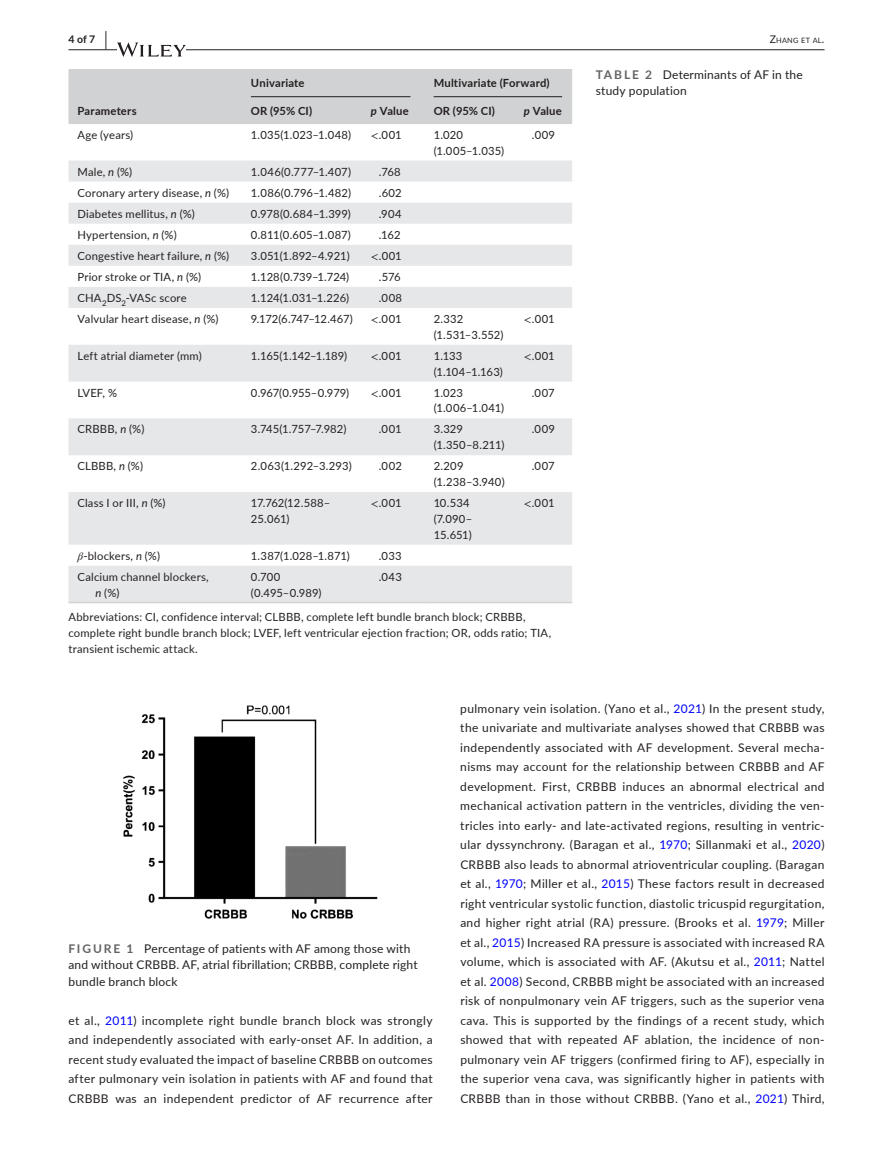
<style>
.page{position:relative;width:893px;height:1174px;background:#fff}
.page>*{position:absolute;margin:0;border:0;box-sizing:border-box;transform-origin:0 0}
.t1{font:12px/19.5px "Lato";letter-spacing:.02em;color:#231f20;text-align:justify}
.t2{font:11.25px/15.8px "Lato";letter-spacing:.015em;color:#231f20}
.t3{font:700 11.25px "Lato";letter-spacing:.02em;color:#231f20}
.t4{font:11.25px "Lato";letter-spacing:-.025em;color:#231f20}
.t5{font:11.25px "Lato";letter-spacing:-.01em;color:#231f20}
.t6{font:11.25px "Lato";letter-spacing:-.015em;color:#231f20}
.t7{font:11.25px "Lato";letter-spacing:-.005em;color:#231f20}
.t8{font:700 10.5px "Lato";color:#231f20}
.t9{font:7.35px "Lato";letter-spacing:.03em;color:#231f20}
.s1{font-size:19.5px}
.s2{font-size:10.5px}
.s3{font-style:italic}
.s4{font-family:"STIX"}
.s5{font-family:"STIX";font-style:italic}
.s6{font-weight:700;color:#636366}
.s7{color:#00f}
</style>
<div class="page">
<hr style="left:68px;top:49px;width:756px;height:1px;background:#231f20">
<svg style="left:117px;top:42px;width:69px;height:15px"></svg>
<div style="left:68px;top:69px;width:504px;height:55px;background:#d1d2d4"></div>
<svg style="left:68px;top:160px;width:504px;height:442px;fill:#e6e7e9"></svg>
<hr style="left:68px;top:602px;width:174px;height:1px;background:#d1d2d4">
<hr style="left:242px;top:602px;width:120px;height:1px;background:#d1d2d4">
<hr style="left:362px;top:602px;width:63px;height:1px;background:#d1d2d4">
<hr style="left:425px;top:602px;width:90px;height:1px;background:#d1d2d4">
<hr style="left:515px;top:602px;width:57px;height:1px;background:#d1d2d4">
<hr style="left:251px;top:96px;width:159px;height:1px;background:#231f20">
<hr style="left:434px;top:96px;width:128px;height:1px;background:#231f20">
<img style="left:123px;top:705px;width:255px;height:214px">
<p class="t8" style="left:68px;top:31px;width:40px">4 of 7 <span class="s1">|</span></p>
<p class="t9" style="left:770px;top:35px;width:56px"><span class="s2">Z</span>HANG ET AL<span class="s2">.</span></p>
<p class="t3" style="left:77px;top:102px;width:61px">Parameters</p>
<p class="t3" style="left:251px;top:75px;width:55px">Univariate</p>
<p class="t3" style="left:434px;top:75px;width:118px">Multivariate (Forward)</p>
<p class="t3" style="left:251px;top:102px;width:63px">OR (95% CI)</p>
<p class="t3" style="left:371px;top:102px;width:39px"><span class="s3">p</span> Value</p>
<p class="t3" style="left:434px;top:102px;width:63px">OR (95% CI)</p>
<p class="t3" style="left:524px;top:102px;width:39px"><span class="s3">p</span> Value</p>
<p class="t2" style="left:77px;top:126px;width:57px">Age (years)</p>
<p class="t2" style="left:251px;top:126px;width:102px">1.035(1.023–1.048)</p>
<p class="t2" style="left:371px;top:126px;width:32px"><span class="s4">&lt;</span>.001</p>
<p class="t2" style="left:434px;top:126px;width:72px">1.020 (1.005–1.035)</p>
<p class="t2" style="left:532px;top:126px;width:25px">.009</p>
<p class="t2" style="left:77px;top:163px;width:56px">Male, <span class="s3">n</span> (%)</p>
<p class="t2" style="left:251px;top:163px;width:102px">1.046(0.777–1.407)</p>
<p class="t2" style="left:379px;top:163px;width:23px">.768</p>
<p class="t2" style="left:77px;top:184px;width:153px">Coronary artery disease, <span class="s3">n</span> (%)</p>
<p class="t2" style="left:251px;top:184px;width:102px">1.086(0.796–1.482)</p>
<p class="t2" style="left:379px;top:184px;width:24px">.602</p>
<p class="t2" style="left:77px;top:205px;width:119px">Diabetes mellitus, <span class="s3">n</span> (%)</p>
<p class="t2" style="left:251px;top:205px;width:102px">0.978(0.684–1.399)</p>
<p class="t2" style="left:379px;top:205px;width:24px">.904</p>
<p class="t2" style="left:77px;top:226px;width:101px">Hypertension, <span class="s3">n</span> (%)</p>
<p class="t2" style="left:251px;top:226px;width:102px">0.811(0.605–1.087)</p>
<p class="t2" style="left:379px;top:226px;width:23px">.162</p>
<p class="t2" style="left:77px;top:247px;width:153px">Congestive heart failure, <span class="s3">n</span> (%)</p>
<p class="t2" style="left:251px;top:247px;width:100px">3.051(1.892–4.921)</p>
<p class="t2" style="left:371px;top:247px;width:32px"><span class="s4">&lt;</span>.001</p>
<p class="t2" style="left:77px;top:268px;width:125px">Prior stroke or TIA, <span class="s3">n</span> (%)</p>
<p class="t2" style="left:251px;top:268px;width:100px">1.128(0.739–1.724)</p>
<p class="t2" style="left:379px;top:268px;width:24px">.576</p>
<p class="t2" style="left:77px;top:289px;width:111px">CHA<sub>2</sub>DS<sub>2</sub>-VASc score</p>
<p class="t2" style="left:251px;top:289px;width:100px">1.124(1.031–1.226)</p>
<p class="t2" style="left:379px;top:289px;width:25px">.008</p>
<p class="t2" style="left:77px;top:310px;width:143px">Valvular heart disease, <span class="s3">n</span> (%)</p>
<p class="t4" style="left:251px;top:311px;width:104px">9.172(6.747–12.467)</p>
<p class="t2" style="left:371px;top:310px;width:32px"><span class="s4">&lt;</span>.001</p>
<p class="t2" style="left:434px;top:310px;width:71px">2.332 (1.531–3.552)</p>
<p class="t2" style="left:524px;top:310px;width:32px"><span class="s4">&lt;</span>.001</p>
<p class="t2" style="left:77px;top:347px;width:126px">Left atrial diameter (mm)</p>
<p class="t5" style="left:251px;top:348px;width:98px">1.165(1.142–1.189)</p>
<p class="t2" style="left:371px;top:347px;width:32px"><span class="s4">&lt;</span>.001</p>
<p class="t2" style="left:434px;top:347px;width:71px">1.133 (1.104–1.163)</p>
<p class="t2" style="left:524px;top:347px;width:32px"><span class="s4">&lt;</span>.001</p>
<p class="t2" style="left:77px;top:384px;width:41px">LVEF, %</p>
<p class="t6" style="left:251px;top:384px;width:100px">0.967(0.955–0.979)</p>
<p class="t2" style="left:371px;top:384px;width:32px"><span class="s4">&lt;</span>.001</p>
<p class="t2" style="left:434px;top:384px;width:72px">1.023 (1.006–1.041)</p>
<p class="t2" style="left:532px;top:384px;width:24px">.007</p>
<p class="t2" style="left:77px;top:421px;width:68px">CRBBB, <span class="s3">n</span> (%)</p>
<p class="t7" style="left:251px;top:421px;width:97px">3.745(1.757–7.982)</p>
<p class="t2" style="left:379px;top:421px;width:25px">.001</p>
<p class="t2" style="left:434px;top:421px;width:72px">3.329 (1.350–8.211)</p>
<p class="t2" style="left:532px;top:421px;width:25px">.009</p>
<p class="t2" style="left:77px;top:458px;width:67px">CLBBB, <span class="s3">n</span> (%)</p>
<p class="t2" style="left:251px;top:458px;width:102px">2.063(1.292–3.293)</p>
<p class="t2" style="left:379px;top:458px;width:25px">.002</p>
<p class="t2" style="left:434px;top:458px;width:73px">2.209 (1.238–3.940)</p>
<p class="t2" style="left:532px;top:458px;width:24px">.007</p>
<p class="t2" style="left:77px;top:495px;width:90px">Class I or III, <span class="s3">n</span> (%)</p>
<p class="t2" style="left:251px;top:495px;width:81px">17.762(12.588–<br>25.061)</p>
<p class="t2" style="left:371px;top:495px;width:32px"><span class="s4">&lt;</span>.001</p>
<p class="t2" style="left:434px;top:495px;width:40px">10.534 (7.090–<br>15.651)</p>
<p class="t2" style="left:524px;top:495px;width:32px"><span class="s4">&lt;</span>.001</p>
<p class="t2" style="left:77px;top:547px;width:84px"><span class="s5">β</span>-blockers, <span class="s3">n</span> (%)</p>
<p class="t2" style="left:251px;top:547px;width:100px">1.387(1.028–1.871)</p>
<p class="t2" style="left:379px;top:547px;width:24px">.033</p>
<p class="t2" style="left:95px;top:568px;width:115px;text-indent:-18px">Calcium channel blockers, <span class="s3">n</span> (%)</p>
<p class="t2" style="left:251px;top:568px;width:72px">0.700 (0.495–0.989)</p>
<p class="t2" style="left:379px;top:568px;width:25px">.043</p>
<p class="t2" style="left:68px;top:609px;width:484px">Abbreviations: CI, confidence interval; CLBBB, complete left bundle branch block; CRBBB, complete right bundle branch block; LVEF, left ventricular ejection fraction; OR, odds ratio; TIA, transient ischemic attack.</p>
<p class="t1" style="left:596px;top:66px;width:209px;line-height:16.5px"><span class="s6">TABLE 2</span> Determinants of AF in the study population</p>
<p class="t1" style="left:68px;top:939px;width:351px;line-height:16.5px;text-align:left"><span class="s6">FIGURE 1</span> Percentage of patients with AF among those with and without CRBBB. AF, atrial fibrillation; CRBBB, complete right bundle branch block</p>
<p class="t1" style="left:68px;top:1010px;width:366px">et al., <span class="s7">2011</span>) incomplete right bundle branch block was strongly and independently associated with early-onset AF. In addition, a recent study evaluated the impact of baseline CRBBB on outcomes after pulmonary vein isolation in patients with AF and found that CRBBB was an independent predictor of AF recurrence after</p>
<p class="t1" style="left:460px;top:698px;width:366px">pulmonary vein isolation. (Yano et al., <span class="s7">2021</span>) In the present study, the univariate and multivariate analyses showed that CRBBB was independently associated with AF development. Several mecha&shy;nisms may account for the relationship between CRBBB and AF development. First, CRBBB induces an abnormal electrical and mechanical activation pattern in the ventricles, dividing the ven&shy;tricles into early- and late-activated regions, resulting in ventric&shy;ular dyssynchrony. (Baragan et al., <span class="s7">1970</span>; Sillanmaki et al., <span class="s7">2020</span>)<br>CRBBB also leads to abnormal atrioventricular coupling. (Baragan et al., <span class="s7">1970</span>; Miller et al., <span class="s7">2015</span>) These factors result in decreased right ventricular systolic function, diastolic tricuspid regurgitation, and higher right atrial (RA) pressure. (Brooks et al. <span class="s7">1979</span>; Miller et al., <span class="s7">2015</span>) Increased RA pressure is associated with increased RA volume, which is associated with AF. (Akutsu et al., <span class="s7">2011</span>; Nattel et al. <span class="s7">2008</span>) Second, CRBBB might be associated with an increased risk of nonpulmonary vein AF triggers, such as the superior vena cava. This is supported by the findings of a recent study, which showed that with repeated AF ablation, the incidence of non&shy;pulmonary vein AF triggers (confirmed firing to AF), especially in the superior vena cava, was significantly higher in patients with CRBBB than in those without CRBBB. (Yano et al., <span class="s7">2021</span>) Third,</p>
</div>
